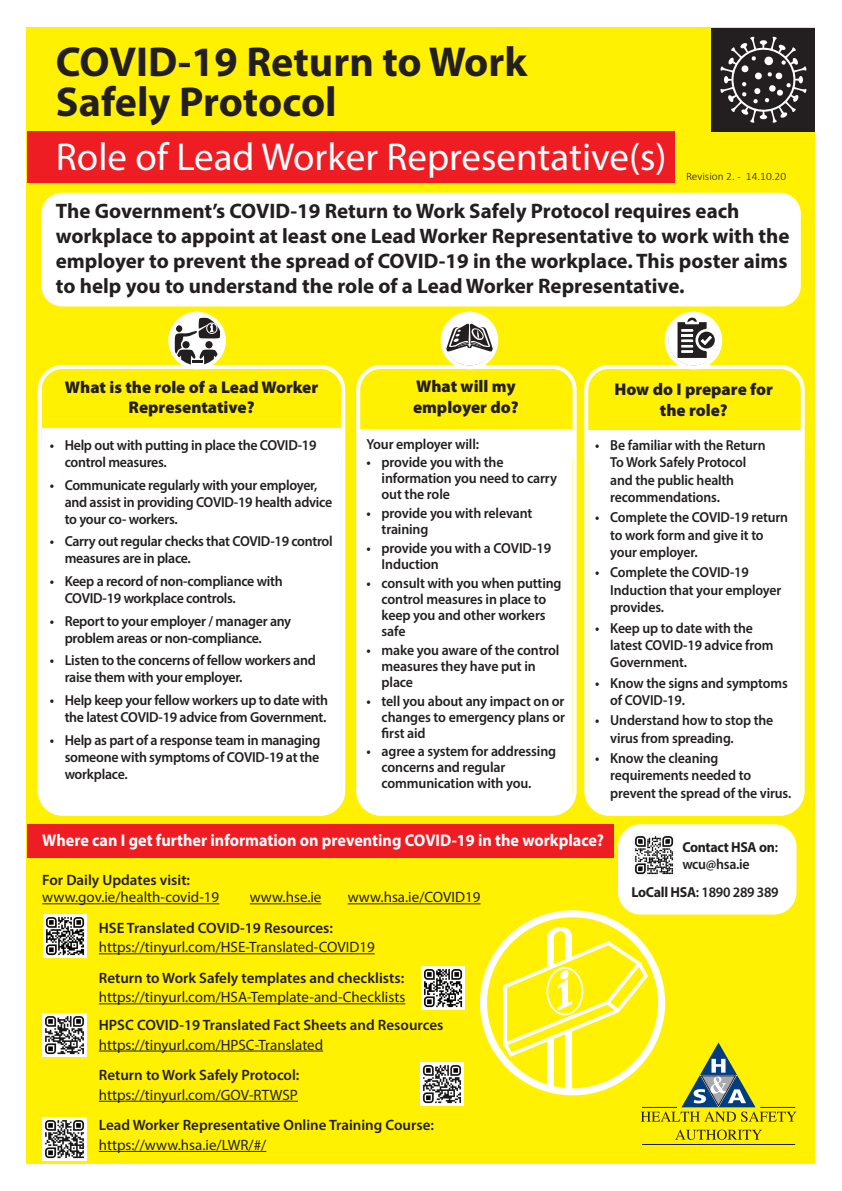
<style>
.page{position:relative;width:842px;height:1191px;background:#fff}
.page>*{position:absolute;margin:0;border:0;box-sizing:border-box;transform-origin:0 0}
.t1{font:700 42px/40px "Myriad Pro";color:#231f20}
.t2{font:39px "Myriad Pro";color:#fff}
.t3{font:700 21px/25.2px "Myriad Pro";color:#231f20}
.t4{font:900 17px/20.4px "Myriad Pro";color:#231f20;text-align:center}
.t5{font:700 17px "Myriad Pro";color:#fff;scale:.95 1}
.t6{font:15px/17px "Myriad Pro";color:#231f20}
.t7{font:600 15px "Myriad Pro";color:#231f20}
.t8{font:600 14.5px/16px "Myriad Pro";letter-spacing:-.015em;color:#231f20;scale:.96 1}
.t9{font:600 14.5px/17.4px "Myriad Pro";letter-spacing:-.015em;color:#231f20;scale:.95 1}
.t10{font:700 14.5px/17px "Myriad Pro";letter-spacing:-.02em;color:#231f20;scale:.96 1}
.t11{font:300 11.4px "Calibri";color:#231f20}
.s1{font-weight:600}
.s2{font-weight:700}
</style>
<div class="page">
<div style="left:27px;top:28px;width:788px;height:1136px;background:#fff101"></div>
<div style="left:41px;top:193px;width:760px;height:113px;background:#fff;border-radius:21px"></div>
<div style="left:480px;top:910px;width:185px;height:185px;border:7px solid #fff;border-radius:50%"></div>
<div style="left:38px;top:365px;width:307px;height:450px;border:4px solid #fff;border-radius:23px"></div>
<div style="left:41px;top:428px;width:300px;height:387px;background:#fff;border-radius:21px"></div>
<div style="left:356px;top:365px;width:221px;height:450px;border:4px solid #fff;border-radius:23px"></div>
<div style="left:584px;top:365px;width:221px;height:450px;border:4px solid #fff;border-radius:23px"></div>
<div style="left:27px;top:131px;width:648px;height:51px;background:#ee1d23"></div>
<div style="left:27px;top:824px;width:587px;height:33px;background:#ee1d23"></div>
<div style="left:42px;top:428px;width:299px;height:28px;background:#fff"></div>
<div style="left:360px;top:430px;width:213px;height:28px;background:#fff"></div>
<div style="left:588px;top:430px;width:213px;height:28px;background:#fff"></div>
<div style="left:360px;top:430px;width:213px;height:385px;background:#fff;border-radius:21px"></div>
<div style="left:588px;top:434px;width:213px;height:381px;background:#fff;border-radius:21px"></div>
<svg style="left:501px;top:924px;width:295px;height:197px"></svg>
<svg style="left:676px;top:1129px;width:86px;height:10px"></svg>
<hr style="left:642px;top:1144px;width:153px;height:1px;background:#231f20">
<hr style="left:42px;top:903px;width:177px;height:1px;background:#231f20">
<hr style="left:99px;top:953px;width:276px;height:1px;background:#231f20">
<hr style="left:99px;top:1003px;width:306px;height:1px;background:#231f20">
<hr style="left:99px;top:1050px;width:224px;height:1px;background:#231f20">
<hr style="left:99px;top:1100px;width:199px;height:1px;background:#231f20">
<hr style="left:99px;top:1151px;width:167px;height:1px;background:#231f20">
<div style="left:667px;top:313px;width:54px;height:55px;background:#fff;border-radius:50%"></div>
<svg style="left:677px;top:317px;width:38px;height:41px"></svg>
<svg style="left:170px;top:313px;width:54px;height:55px"></svg>
<div style="left:618px;top:824px;width:178px;height:90px;background:#fff;border-radius:23px"></div>
<div style="left:442px;top:313px;width:55px;height:55px;background:#fff;border-radius:50%"></div>
<svg style="left:175px;top:318px;width:45px;height:48px;background:#9b9992"></svg>
<div style="left:206px;top:323px;width:11px;height:11px;border:1px solid #fff;border-radius:50%"></div>
<svg style="left:446px;top:323px;width:47px;height:29px"></svg>
<hr style="left:250px;top:903px;width:71px;height:1px;background:#231f20">
<hr style="left:348px;top:903px;width:132px;height:1px;background:#231f20">
<img style="left:43px;top:914px;width:43px;height:43px">
<img style="left:43px;top:1013px;width:43px;height:43px">
<img style="left:43px;top:1117px;width:43px;height:43px">
<img style="left:421px;top:966px;width:43px;height:43px">
<img style="left:421px;top:1062px;width:43px;height:43px">
<img style="left:634px;top:836px;width:40px;height:39px">
<div style="left:712px;top:28px;width:103px;height:103px;background:#231f20"></div>
<svg style="left:720px;top:37px;width:86px;height:86px"></svg>
<div style="left:168px;top:312px;width:58px;height:57px;border:4px solid #fff;border-radius:50%"></div>
<div style="left:441px;top:312px;width:57px;height:57px;border:4px solid #fff;border-radius:50%"></div>
<div style="left:665px;top:312px;width:57px;height:57px;border:4px solid #fff;border-radius:50%"></div>
<p class="t1" style="left:56px;top:40px;width:473px">COVID-19 Return to Work<br>Safely Protocol</p>
<p class="t2" style="left:56px;top:133px;width:612px">Role of Lead Worker Representative(s)</p>
<p class="t3" style="left:56px;top:197px;width:735px">The Government’s COVID-19 Return to Work Safely Protocol requires each workplace to appoint at least one Lead Worker Representative to work with the employer to prevent the spread of COVID-19 in the workplace. This poster aims to help you to understand the role of a Lead Worker Representative.</p>
<p class="t11" style="left:686px;top:169px;width:101px">Revision 2. - 14.10.20</p>
<p class="t4" style="left:65px;top:377px;width:255px">What is the role of a Lead Worker<br>Representative?</p>
<p class="t8" style="left:65px;top:436px;width:264px;line-height:17px;text-indent:-15px">• Help out with putting in place the COVID-19 control measures.</p>
<p class="t8" style="left:65px;top:476px;width:280px;line-height:17px;text-indent:-15px">• Communicate regularly with your employer, and assist in providing COVID-19 health advice to your co- workers.</p>
<p class="t8" style="left:65px;top:532px;width:281px;line-height:17px;text-indent:-15px">• Carry out regular checks that COVID-19 control measures are in place.</p>
<p class="t8" style="left:65px;top:572px;width:229px;line-height:17px;text-indent:-15px">• Keep a record of non-compliance with<br>COVID-19 workplace controls.</p>
<p class="t8" style="left:65px;top:612px;width:237px;line-height:17px;text-indent:-15px">• Report to your employer / manager any problem areas or non-compliance.</p>
<p class="t8" style="left:65px;top:651px;width:263px;line-height:17px;text-indent:-15px">• Listen to the concerns of fellow workers and raise them with your employer.</p>
<p class="t8" style="left:50px;top:691px;width:291px;line-height:17px;text-align:right">• Help keep your fellow workers up to date with the latest COVID-19 advice from Government.</p>
<p class="t8" style="left:65px;top:730px;width:268px;line-height:17.2px;text-align:justify;text-indent:-15px">• Help as part of a response team in managing someone with symptoms of COVID-19 at the workplace.</p>
<p class="t4" style="left:413px;top:376px;width:107px;text-align:left">What will my employer do?</p>
<p class="t8" style="left:367px;top:435px;width:119px">Your employer will:</p>
<p class="t8" style="left:382px;top:454px;width:184px;text-indent:-15px">• provide you with the information you need to carry out the role</p>
<p class="t8" style="left:382px;top:505px;width:159px;text-indent:-15px">• provide you with relevant training</p>
<p class="t8" style="left:382px;top:540px;width:178px;text-indent:-15px">• provide you with a COVID-19<br>Induction</p>
<p class="t8" style="left:382px;top:574px;width:189px;text-indent:-15px">• consult with you when putting control measures in place to keep you and other workers safe</p>
<p class="t8" style="left:382px;top:641px;width:187px;text-indent:-15px">• make you aware of the control measures they have put in place</p>
<p class="t8" style="left:382px;top:692px;width:193px;text-align:justify;text-indent:-15px">• tell you about any impact on or changes to emergency plans or first aid</p>
<p class="t8" style="left:382px;top:743px;width:183px;text-indent:-15px">• agree a system for addressing concerns and regular communication with you.</p>
<p class="t4" style="left:614px;top:379px;width:160px">How do I prepare for</p>
<p class="t4" style="left:660px;top:400px;width:69px">the role?</p>
<p class="t9" style="left:610px;top:436px;width:165px;text-indent:-15px">• Be familiar with the Return<br>To Work Safely Protocol and the public health recommendations.</p>
<p class="t9" style="left:610px;top:508px;width:189px;text-indent:-15px">• Complete the COVID-19 return to work form and give it to your employer.</p>
<p class="t9" style="left:610px;top:563px;width:182px;text-indent:-15px">• Complete the COVID-19<br>Induction that your employer provides.</p>
<p class="t9" style="left:610px;top:618px;width:173px;text-indent:-15px">• Keep up to date with the latest COVID-19 advice from<br>Government.</p>
<p class="t9" style="left:610px;top:673px;width:188px;text-indent:-15px">• Know the signs and symptoms of COVID-19.</p>
<p class="t9" style="left:610px;top:711px;width:173px;text-indent:-15px">• Understand how to stop the virus from spreading.</p>
<p class="t9" style="left:610px;top:749px;width:192px;text-indent:-15px">• Know the cleaning requirements needed to prevent the spread of the virus.</p>
<p class="t5" style="left:42px;top:828px;width:593px">Where can I get further information on preventing COVID-19 in the workplace?</p>
<p class="t6" style="left:42px;top:871px;width:179px"><span class="s1">For Daily Updates visit: </span>www.gov.ie/health-covid-19</p>
<p class="t7" style="left:99px;top:918px;width:236px">HSE Translated COVID-19 Resources:</p>
<p class="t6" style="left:99px;top:938px;width:277px">https://tinyurl.com/HSE-Translated-COVID19</p>
<p class="t7" style="left:99px;top:968px;width:307px">Return to Work Safely templates and checklists:</p>
<p class="t6" style="left:99px;top:988px;width:308px">https://tinyurl.com/HSA-Template-and-Checklists</p>
<p class="t7" style="left:99px;top:1015px;width:346px">HPSC COVID-19 Translated Fact Sheets and Resources</p>
<p class="t6" style="left:99px;top:1035px;width:226px">https://tinyurl.com/HPSC-Translated</p>
<p class="t7" style="left:99px;top:1065px;width:202px">Return to Work Safely Protocol:</p>
<p class="t6" style="left:99px;top:1086px;width:201px">https://tinyurl.com/GOV-RTWSP</p>
<p class="t7" style="left:99px;top:1115px;width:337px">Lead Worker Representative Online Training Course:</p>
<p class="t6" style="left:99px;top:1136px;width:169px">https://www.hsa.ie/LWR/#/</p>
<p class="t6" style="left:250px;top:888px;width:73px">www.hse.ie</p>
<p class="t6" style="left:348px;top:888px;width:134px">www.hsa.ie/COVID19</p>
<p class="t10" style="left:682px;top:838px;width:101px">Contact HSA on<span class="s1">: wcu@hsa.ie</span></p>
<p class="t8" style="left:631px;top:883px;width:155px"><span class="s2">LoCall HSA</span>: 1890 289 389</p>
</div>
